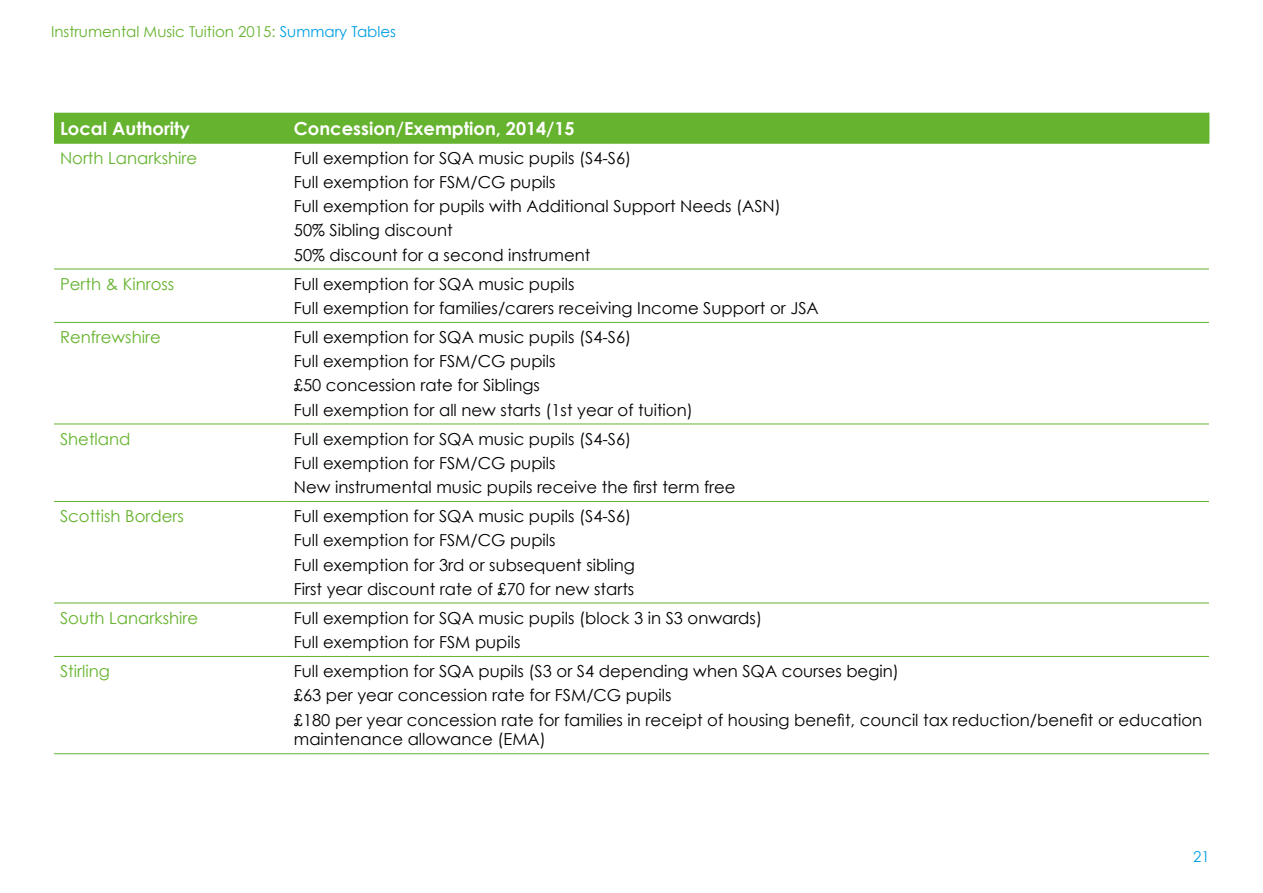
<style>
.page{position:relative;width:1263px;height:893px;background:#fff}
.page>*{position:absolute;margin:0;border:0;box-sizing:border-box;transform-origin:0 0}
.t1{font:700 18px "Century Gothic";color:#fff}
.t2{font:16.5px/24px "Century Gothic";color:#000}
.t3{font:16.5px "Century Gothic";color:#65b32e}
.t4{font:15px "Century Gothic";color:#65b32e}
.t5{font:15px "Century Gothic";color:#009fe3}
.s1{color:#009fe3}
</style>
<div class="page">
<div style="left:54px;top:113px;width:1154px;height:30px;background:#65b32e"></div>
<hr style="left:1208px;top:113px;width:1px;height:30px;background:#65b32e">
<hr style="left:54px;top:143px;width:234px;height:1px;background:#65b32e">
<hr style="left:288px;top:143px;width:921px;height:1px;background:#65b32e">
<hr style="left:54px;top:269px;width:234px;height:1px;background:#65b32e">
<hr style="left:288px;top:269px;width:921px;height:1px;background:#65b32e">
<hr style="left:54px;top:322px;width:234px;height:1px;background:#65b32e">
<hr style="left:288px;top:322px;width:921px;height:1px;background:#65b32e">
<hr style="left:54px;top:424px;width:234px;height:1px;background:#65b32e">
<hr style="left:288px;top:424px;width:921px;height:1px;background:#65b32e">
<hr style="left:54px;top:501px;width:234px;height:1px;background:#65b32e">
<hr style="left:288px;top:501px;width:921px;height:1px;background:#65b32e">
<hr style="left:54px;top:603px;width:234px;height:1px;background:#65b32e">
<hr style="left:288px;top:603px;width:921px;height:1px;background:#65b32e">
<hr style="left:54px;top:656px;width:234px;height:1px;background:#65b32e">
<hr style="left:288px;top:656px;width:921px;height:1px;background:#65b32e">
<hr style="left:54px;top:753px;width:234px;height:1px;background:#65b32e">
<hr style="left:288px;top:753px;width:921px;height:1px;background:#65b32e">
<p class="t4" style="left:51px;top:22px;width:347px">Instrumental Music Tuition 2015: <span class="s1">Summary Tables</span></p>
<p class="t1" style="left:60px;top:117px;width:131px">Local Authority</p>
<p class="t1" style="left:294px;top:117px;width:282px">Concession/Exemption, 2014/15</p>
<p class="t3" style="left:60px;top:148px;width:139px">North Lanarkshire</p>
<p class="t2" style="left:294px;top:146px;width:488px">Full exemption for SQA music pupils (S4-S6)<br>Full exemption for FSM/CG pupils<br>Full exemption for pupils with Additional Support Needs (ASN)<br>50% Sibling discount<br>50% discount for a second instrument</p>
<p class="t3" style="left:60px;top:274px;width:116px">Perth &amp; Kinross</p>
<p class="t2" style="left:294px;top:272px;width:526px">Full exemption for SQA music pupils<br>Full exemption for families/carers receiving Income Support or JSA</p>
<p class="t3" style="left:60px;top:327px;width:102px">Renfrewshire</p>
<p class="t2" style="left:294px;top:325px;width:400px">Full exemption for SQA music pupils (S4-S6)<br>Full exemption for FSM/CG pupils<br>£50 concession rate for Siblings<br>Full exemption for all new starts (1st year of tuition)</p>
<p class="t3" style="left:60px;top:429px;width:72px">Shetland</p>
<p class="t2" style="left:294px;top:427px;width:443px">Full exemption for SQA music pupils (S4-S6)<br>Full exemption for FSM/CG pupils<br>New instrumental music pupils receive the first term free</p>
<p class="t3" style="left:60px;top:506px;width:125px">Scottish Borders</p>
<p class="t2" style="left:294px;top:504px;width:343px">Full exemption for SQA music pupils (S4-S6)<br>Full exemption for FSM/CG pupils<br>Full exemption for 3rd or subsequent sibling First year discount rate of £70 for new starts</p>
<p class="t3" style="left:60px;top:608px;width:140px">South Lanarkshire</p>
<p class="t2" style="left:294px;top:606px;width:470px">Full exemption for SQA music pupils (block 3 in S3 onwards)<br>Full exemption for FSM pupils</p>
<p class="t3" style="left:60px;top:661px;width:51px">Stirling</p>
<p class="t2" style="left:294px;top:659px;width:910px">Full exemption for SQA pupils (S3 or S4 depending when SQA courses begin)<br>£63 per year concession rate for FSM/CG pupils<br>£180 per year concession rate for families in receipt of housing benefit, council tax reduction/benefit or education</p>
<p class="t2" style="left:294px;top:727px;width:253px">maintenance allowance (EMA)</p>
<p class="t5" style="left:1193px;top:847px;width:18px">21</p>
</div>
